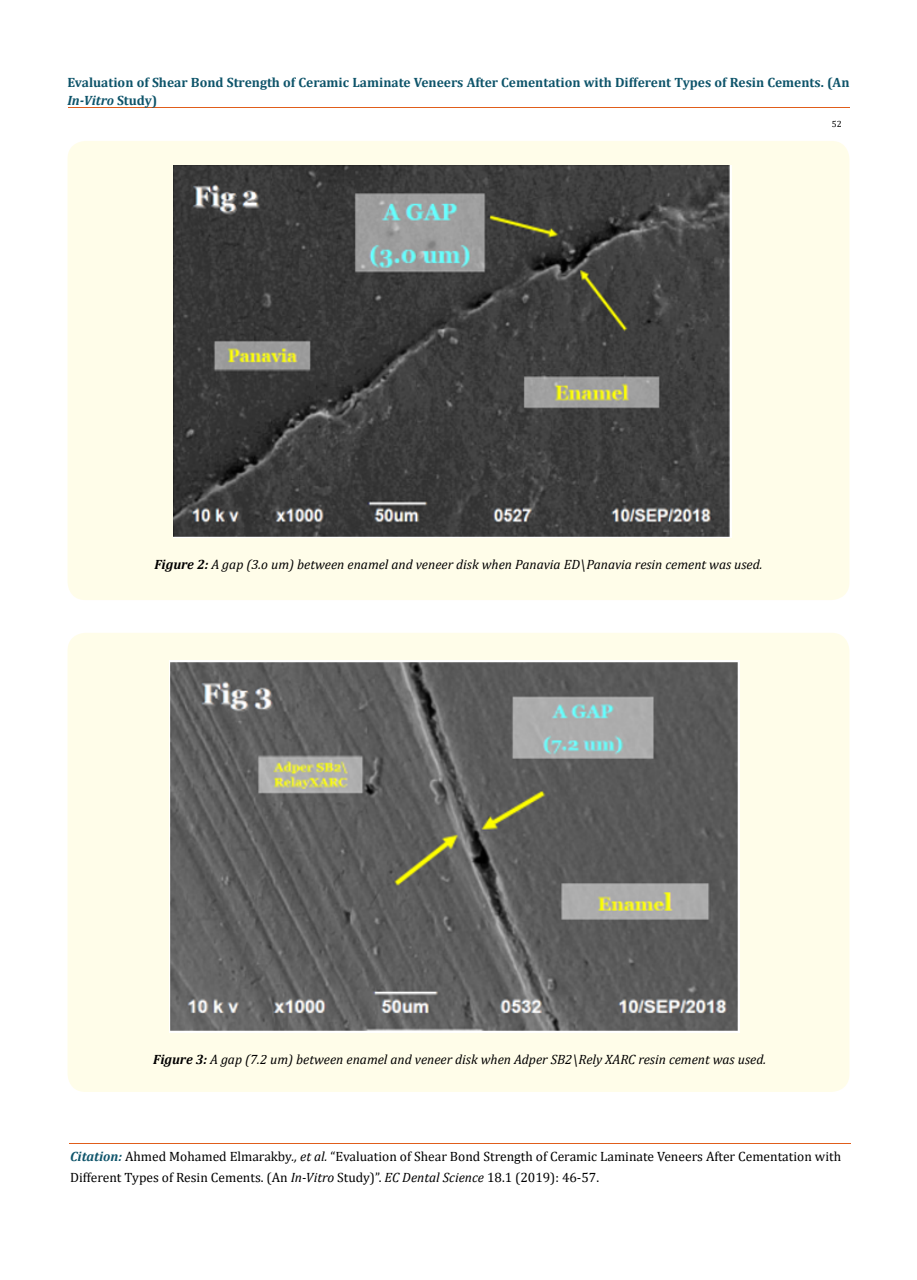
<style>
.page{position:relative;width:917px;height:1280px;background:#fff}
.page>*{position:absolute;margin:0;border:0;box-sizing:border-box;transform-origin:0 0}
.t1{font:13.5px/21px "Cambria";color:#000}
.t2{font:italic 13.5px "Cambria";color:#000}
.t3{font:700 13.5px/18px "Cambria";color:#0e546a}
.t4{font:9px "Cambria";color:#000}
.s1{font-style:italic}
.s2{font-weight:700}
.s3{font-weight:700;font-style:italic;color:#0e546a}
</style>
<div class="page">
<hr style="left:68px;top:108px;width:781px;height:1px;background:#e05d1a">
<hr style="left:69px;top:1143px;width:782px;height:1px;background:#e05d1a">
<div style="left:68px;top:141px;width:781px;height:459px;background:#fffde9;border-radius:18px"></div>
<img style="left:173px;top:165px;width:558px;height:373px">
<div style="left:68px;top:633px;width:781px;height:459px;background:#fffde9;border-radius:18px"></div>
<img style="left:169px;top:660px;width:571px;height:372px">
<p class="t3" style="left:67px;top:73px;width:783px">Evaluation of Shear Bond Strength of Ceramic Laminate Veneers After Cementation with Different Types of Resin Cements. (An<br><span class="s1">In-Vitro</span> Study)</p>
<p class="t4" style="left:831px;top:119px;width:11px">52</p>
<p class="t2" style="left:154px;top:555px;width:609px"><span class="s2">Figure 2:</span> A gap (3.o um) between enamel and veneer disk when Panavia ED\Panavia resin cement was used.</p>
<p class="t2" style="left:153px;top:1049px;width:614px"><span class="s2">Figure 3:</span> A gap (7.2 um) between enamel and veneer disk when Adper SB2\Rely XARC resin cement was used.</p>
<p class="t1" style="left:70px;top:1145px;width:772px"><span class="s3">Citation:</span> Ahmed Mohamed Elmarakby<span class="s1">., et al.</span> “Evaluation of Shear Bond Strength of Ceramic Laminate Veneers After Cementation with<br>Different Types of Resin Cements. (An <span class="s1">In-Vitro</span> Study)”. <span class="s1">EC Dental Science</span> 18.1 (2019): 46-57.</p>
</div>
